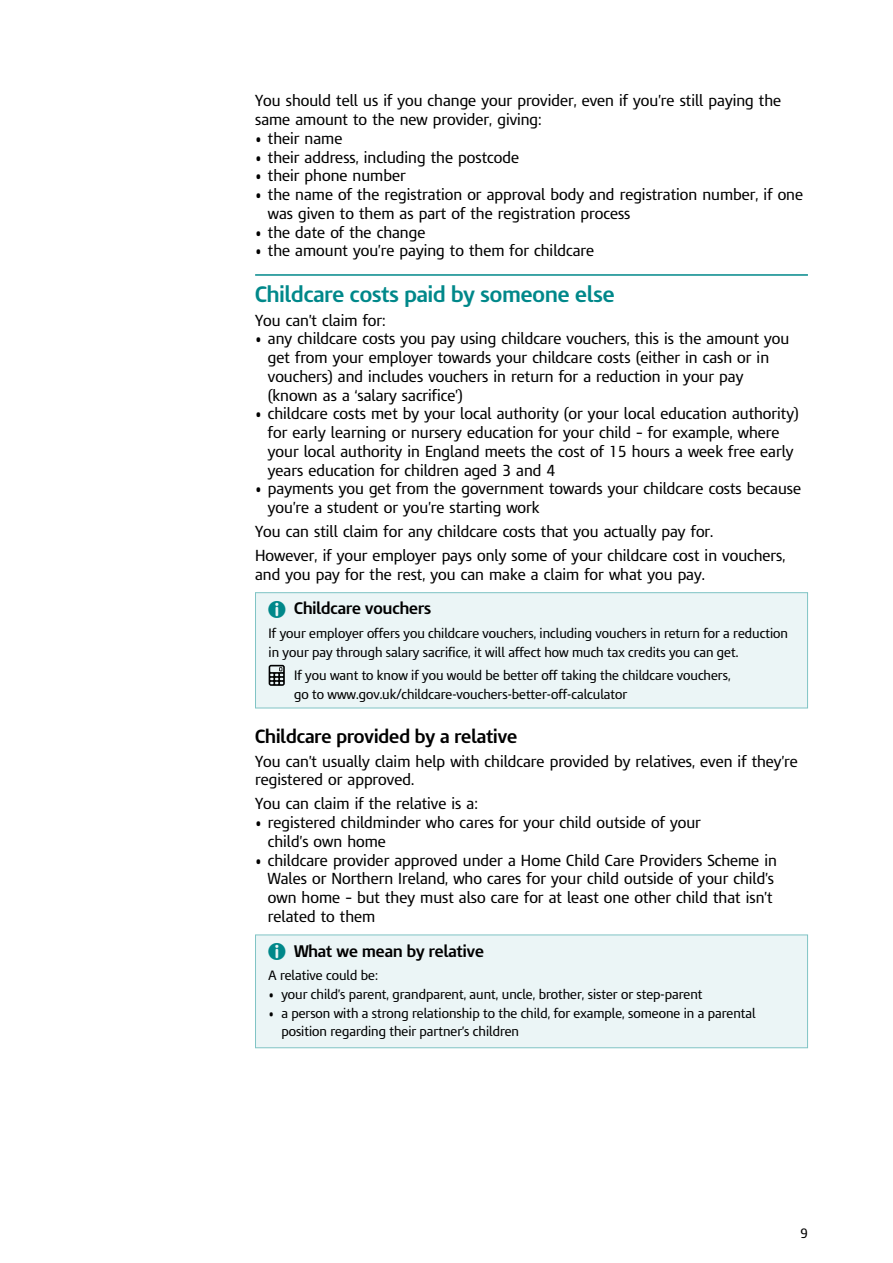
<style>
.page{position:relative;width:893px;height:1263px;background:#fff}
.page>*{position:absolute;margin:0;border:0;box-sizing:border-box;transform-origin:0 0}
.t1{font:700 21px "IR Modena";color:#00888a}
.t2{font:700 18px "IR Modena";color:#000}
.t3{font:700 15.75px "IR Modena";color:#000}
.t4{font:15px/18.8px "IR Modena";color:#000}
.t5{font:12.75px/18.8px "IR Modena";color:#000}
</style>
<div class="page">
<hr style="left:255px;top:274px;width:553px;height:2px;background:#00888a">
<div style="left:255px;top:593px;width:552px;height:115px;background:#ebf5f6"></div>
<svg style="left:269px;top:665px;width:16px;height:21px"></svg>
<div style="left:255px;top:592px;width:553px;height:116px;border:1px solid #80c4c5"></div>
<div style="left:255px;top:935px;width:552px;height:113px;background:#ebf5f6"></div>
<div style="left:255px;top:934px;width:553px;height:114px;border:1px solid #80c4c5"></div>
<p class="t4" style="left:255px;top:92px;width:528px">You should tell us if you change your provider, even if you’re still paying the same amount to the new provider, giving:</p>
<p class="t4" style="left:255px;top:129px;width:89px">• their name</p>
<p class="t4" style="left:255px;top:148px;width:265px">• their address, including the postcode</p>
<p class="t4" style="left:255px;top:167px;width:152px">• their phone number</p>
<p class="t4" style="left:268px;top:185px;width:537px;text-indent:-13px">• the name of the registration or approval body and registration number, if one was given to them as part of the registration process</p>
<p class="t4" style="left:255px;top:223px;width:172px">• the date of the change</p>
<p class="t4" style="left:255px;top:242px;width:341px">• the amount you’re paying to them for childcare</p>
<h1 class="t1" style="left:255px;top:281px;width:361px">Childcare costs paid by someone else</h1>
<p class="t4" style="left:255px;top:311px;width:132px">You can’t claim for:</p>
<p class="t4" style="left:268px;top:330px;width:523px;text-indent:-13px">• any childcare costs you pay using childcare vouchers, this is the amount you get from your employer towards your childcare costs (either in cash or in vouchers) and includes vouchers in return for a reduction in your pay (known as a ‘salary sacrifice’)</p>
<p class="t4" style="left:268px;top:405px;width:532px;text-indent:-13px">• childcare costs met by your local authority (or your local education authority) for early learning or nursery education for your child – for example, where your local authority in England meets the cost of 15 hours a week free early years education for children aged 3 and 4</p>
<p class="t4" style="left:268px;top:480px;width:535px;text-indent:-13px">• payments you get from the government towards your childcare costs because you’re a student or you’re starting work</p>
<p class="t4" style="left:255px;top:520px;width:532px;line-height:24px">You can still claim for any childcare costs that you actually pay for.<br>However, if your employer pays only some of your childcare cost in vouchers,</p>
<p class="t4" style="left:255px;top:565px;width:451px">and you pay for the rest, you can make a claim for what you pay.</p>
<p class="t3" style="left:294px;top:599px;width:138px">Childcare vouchers</p>
<p class="t5" style="left:269px;top:624px;width:521px">If your employer offers you childcare vouchers, including vouchers in return for a reduction in your pay through salary sacrifice, it will affect how much tax credits you can get.</p>
<p class="t5" style="left:294px;top:666px;width:438px">If you want to know if you would be better off taking the childcare vouchers, go to www.gov.uk/childcare-vouchers-better-off-calculator</p>
<p class="t2" style="left:255px;top:725px;width:264px">Childcare provided by a relative</p>
<p class="t4" style="left:255px;top:752px;width:544px">You can’t usually claim help with childcare provided by relatives, even if they’re registered or approved.</p>
<p class="t4" style="left:255px;top:795px;width:224px">You can claim if the relative is a:</p>
<p class="t4" style="left:268px;top:813px;width:434px;text-indent:-13px">• registered childminder who cares for your child outside of your child’s own home</p>
<p class="t4" style="left:268px;top:851px;width:511px;text-indent:-13px">• childcare provider approved under a Home Child Care Providers Scheme in Wales or Northern Ireland, who cares for your child outside of your child’s own home – but they must also care for at least one other child that isn’t related to them</p>
<p class="t3" style="left:294px;top:941px;width:191px">What we mean by relative</p>
<p class="t5" style="left:269px;top:966px;width:111px">A relative could be:</p>
<p class="t5" style="left:269px;top:985px;width:435px">• your child’s parent, grandparent, aunt, uncle, brother, sister or step-parent</p>
<p class="t5" style="left:281px;top:1003px;width:476px;text-indent:-13px">• a person with a strong relationship to the child, for example, someone in a parental position regarding their partner’s children</p>
<p class="t5" style="left:800px;top:1224px;width:9px">9</p>
</div>
